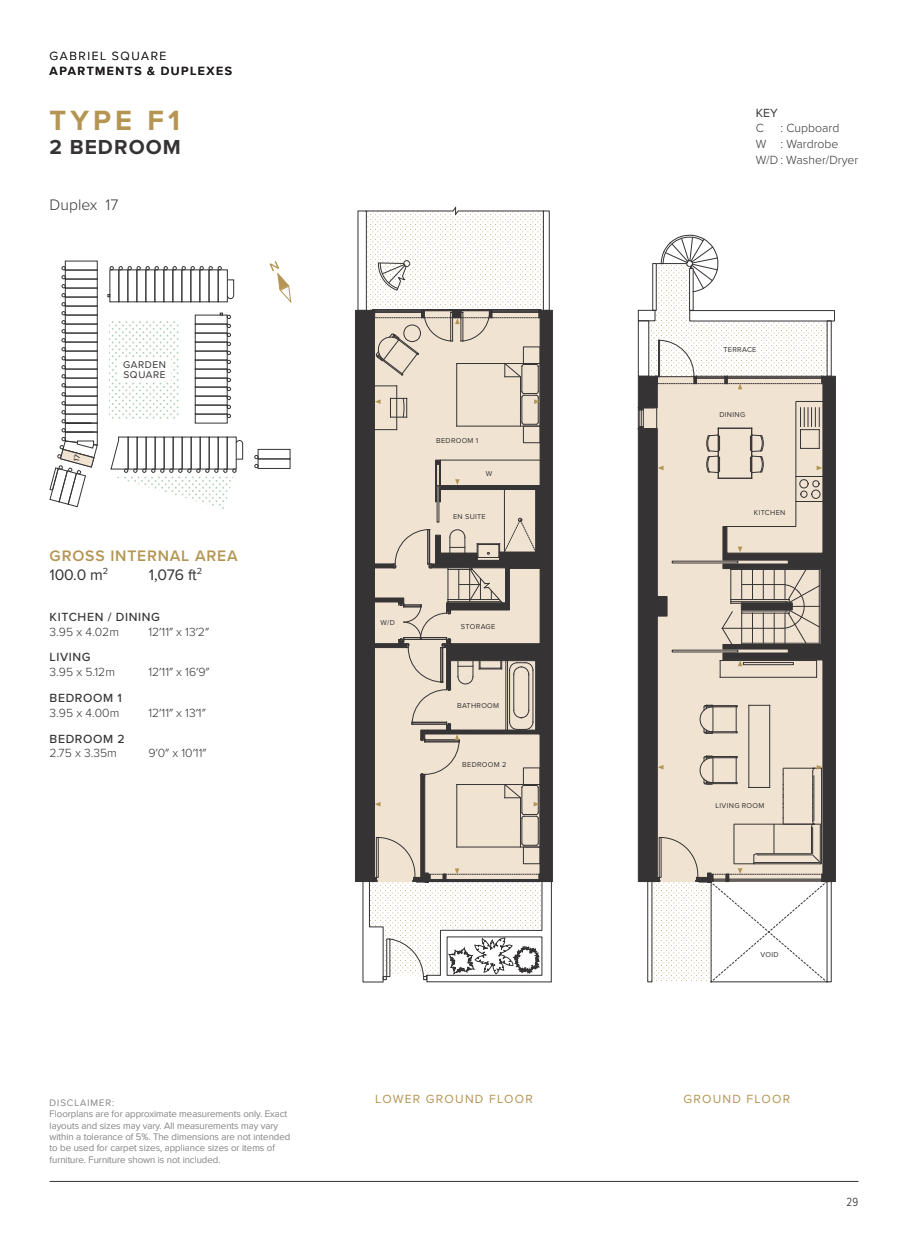
<style>
.page{position:relative;width:918px;height:1241px;background:#fff}
.page>*{position:absolute;margin:0;border:0;box-sizing:border-box;transform-origin:0 0}
.Type{font:700 28.88px "Proxima Nova";letter-spacing:.14em;color:#b49553}
.Bedroom_No{font:700 21px "Proxima Nova";letter-spacing:.05em;color:#363334}
.Table_Text{font:600 15.75px "Proxima Nova";letter-spacing:.05em;color:#b49553}
.Table_Text-2{font:15.75px "Proxima Nova";letter-spacing:-.01em;color:#363334}
.House_numbers{font:300 15.75px "Proxima Nova";color:#363334}
.Table_Text-3{font:300 12.25px/15.8px "Proxima Nova";color:#363334}
.Table_Headings{font:500 12.25px "Proxima Nova";letter-spacing:.05em;color:#363334}
.t1{font:12.25px "Proxima Nova";letter-spacing:.1em;color:#b49553}
.t2{font:600 12.25px "Proxima Nova";letter-spacing:.12em;color:#231f20}
.t3{font:300 12.25px "Proxima Nova";letter-spacing:.13em;color:#231f20}
.t4{font:12.25px "Proxima Nova";color:#363334}
.t5{font:300 12.25px "Proxima Nova Cond";color:#231f20}
.t6{font:10.15px/10.2px "Proxima Nova";letter-spacing:.06em;color:#363334}
.Disclaimer{font:300 9.62px/11.4px "Proxima Nova";color:#969597}
.t7{font:7.35px "Proxima Nova";letter-spacing:.04em;color:#363334}
</style>
<div class="page">
<svg style="left:110px;top:321px;width:69px;height:97px"></svg>
<div style="left:118px;top:358px;width:52px;height:23px;background:#fff"></div>
<div style="left:195px;top:324px;width:32px;height:9px;border:1px solid #363334"></div>
<div style="left:195px;top:333px;width:32px;height:9px;border:1px solid #363334"></div>
<div style="left:195px;top:342px;width:32px;height:9px;border:1px solid #363334"></div>
<div style="left:195px;top:351px;width:32px;height:9px;border:1px solid #363334"></div>
<div style="left:195px;top:360px;width:32px;height:9px;border:1px solid #363334"></div>
<div style="left:195px;top:369px;width:32px;height:9px;border:1px solid #363334"></div>
<div style="left:195px;top:378px;width:32px;height:9px;border:1px solid #363334"></div>
<div style="left:195px;top:387px;width:32px;height:9px;border:1px solid #363334"></div>
<div style="left:195px;top:396px;width:32px;height:9px;border:1px solid #363334"></div>
<div style="left:195px;top:405px;width:32px;height:9px;border:1px solid #363334"></div>
<div style="left:195px;top:414px;width:32px;height:9px;border:1px solid #363334"></div>
<svg style="left:220px;top:313px;width:11px;height:105px"></svg>
<div style="left:258px;top:449px;width:32px;height:10px;border:1px solid #363334"></div>
<svg style="left:254px;top:455px;width:4px;height:13px"></svg>
<svg style="left:110px;top:436px;width:133px;height:73px"></svg>
<div style="left:110px;top:269px;width:9px;height:33px;border:1px solid #363334"></div>
<div style="left:119px;top:269px;width:9px;height:33px;border:1px solid #363334"></div>
<div style="left:128px;top:269px;width:9px;height:33px;border:1px solid #363334"></div>
<div style="left:137px;top:269px;width:9px;height:33px;border:1px solid #363334"></div>
<div style="left:154px;top:269px;width:10px;height:33px;border:1px solid #363334"></div>
<div style="left:163px;top:269px;width:10px;height:33px;border:1px solid #363334"></div>
<div style="left:172px;top:269px;width:10px;height:33px;border:1px solid #363334"></div>
<div style="left:181px;top:269px;width:10px;height:33px;border:1px solid #363334"></div>
<div style="left:190px;top:269px;width:10px;height:33px;border:1px solid #363334"></div>
<div style="left:199px;top:269px;width:10px;height:33px;border:1px solid #363334"></div>
<div style="left:209px;top:269px;width:9px;height:33px;border:1px solid #363334"></div>
<div style="left:218px;top:269px;width:10px;height:33px;border:1px solid #363334"></div>
<svg style="left:110px;top:266px;width:112px;height:4px"></svg>
<svg style="left:227px;top:279px;width:7px;height:20px"></svg>
<svg style="left:367px;top:216px;width:176px;height:93px"></svg>
<div style="left:358px;top:211px;width:9px;height:99px;border:1px solid #363334"></div>
<div style="left:543px;top:211px;width:6px;height:99px;border:1px solid #363334"></div>
<svg style="left:378px;top:260px;width:32px;height:31px"></svg>
<svg style="left:365px;top:206px;width:179px;height:10px"></svg>
<svg style="left:355px;top:309px;width:197px;height:673px;background:#c2b9af"></svg>
<div style="left:827px;top:376px;width:8px;height:505px;background:#363334"></div>
<div style="left:689px;top:310px;width:145px;height:11px;border:1px solid #363334"></div>
<hr style="left:711px;top:981px;width:116px;height:1px;background:#363334">
<svg style="left:638px;top:235px;width:189px;height:746px"></svg>
<hr style="left:50px;top:1180px;width:808px;height:1px;background:#363334">
<svg style="left:269px;top:261px;width:23px;height:42px"></svg>
<svg style="left:50px;top:266px;width:48px;height:241px"></svg>
<p class="t3" style="left:50px;top:48px;width:118px">GABRIEL SQUARE</p>
<p class="t2" style="left:50px;top:62px;width:184px">APARTMENTS &amp; DUPLEXES</p>
<p class="Type" style="left:50px;top:98px;width:132px">TYPE F1</p>
<p class="Bedroom_No" style="left:50px;top:131px;width:133px">2 BEDROOM</p>
<p class="House_numbers" style="left:50px;top:196px;width:70px">Duplex 17</p>
<p class="t6" style="left:123px;top:360px;width:45px">GARDEN<br>SQUARE</p>
<p class="Table_Text" style="left:50px;top:543px;width:189px">GROSS INTERNAL AREA</p>
<p class="Table_Text-2" style="left:50px;top:562px;width:60px">100.0 m<sup>2</sup></p>
<p class="Table_Text-2" style="left:149px;top:562px;width:55px">1,076 ft<sup>2</sup></p>
<p class="Table_Headings" style="left:50px;top:607px;width:112px">KITCHEN / DINING</p>
<p class="Table_Text-3" style="left:50px;top:623px;width:71px">3.95 x 4.02m</p>
<p class="Table_Text-3" style="left:148px;top:623px;width:62px">12′11″ x 13′2″</p>
<p class="Table_Headings" style="left:50px;top:648px;width:43px">LIVING</p>
<p class="Table_Text-3" style="left:50px;top:664px;width:67px">3.95 x 5.12m</p>
<p class="Table_Text-3" style="left:148px;top:664px;width:63px">12′11″ x 16′9″</p>
<p class="Table_Headings" style="left:50px;top:688px;width:74px">BEDROOM 1</p>
<p class="Table_Text-3" style="left:50px;top:704px;width:71px">3.95 x 4.00m</p>
<p class="Table_Text-3" style="left:148px;top:704px;width:59px">12′11″ x 13′1″</p>
<p class="Table_Headings" style="left:50px;top:729px;width:77px">BEDROOM 2</p>
<p class="Table_Text-3" style="left:50px;top:745px;width:69px">2.75 x 3.35m</p>
<p class="Table_Text-3" style="left:148px;top:745px;width:60px">9′0″ x 10′11″</p>
<p class="Disclaimer" style="left:50px;top:1096px;width:242px">DISCLAIMER:<br>Floorplans are for approximate measurements only. Exact layouts and sizes may vary. All measurements may vary within a tolerance of 5%. The dimensions are not intended to be used for carpet sizes, appliance sizes or items of furniture. Furniture shown is not included.</p>
<p class="t4" style="left:755px;top:103px;width:24px">KEY</p>
<p class="Table_Text-3" style="left:755px;top:120px;width:10px">C</p>
<p class="Table_Text-3" style="left:755px;top:120px;width:104px;text-indent:25px">: Cupboard<br>W : Wardrobe<br>W/D : Washer/Dryer</p>
<p class="t7" style="left:723px;top:346px;width:35px">TERRACE</p>
<p class="t7" style="left:381px;top:619px;width:16px">W/D</p>
<p class="t7" style="left:436px;top:437px;width:44px">BEDROOM 1</p>
<p class="t7" style="left:486px;top:470px;width:8px">W</p>
<p class="t7" style="left:453px;top:512px;width:34px">EN SUITE</p>
<p class="t7" style="left:461px;top:623px;width:36px">STORAGE</p>
<p class="t7" style="left:457px;top:701px;width:43px">BATHROOM</p>
<p class="t7" style="left:462px;top:761px;width:46px">BEDROOM 2</p>
<p class="t7" style="left:719px;top:411px;width:27px">DINING</p>
<p class="t7" style="left:754px;top:509px;width:33px">KITCHEN</p>
<p class="t7" style="left:715px;top:801px;width:50px">LIVING ROOM</p>
<p class="t7" style="left:760px;top:950px;width:20px">VOID</p>
<p class="t1" style="left:375px;top:1089px;width:159px">LOWER GROUND FLOOR</p>
<p class="t1" style="left:683px;top:1089px;width:108px">GROUND FLOOR</p>
<p class="t5" style="left:846px;top:1192px;width:13px">29</p>
</div>
